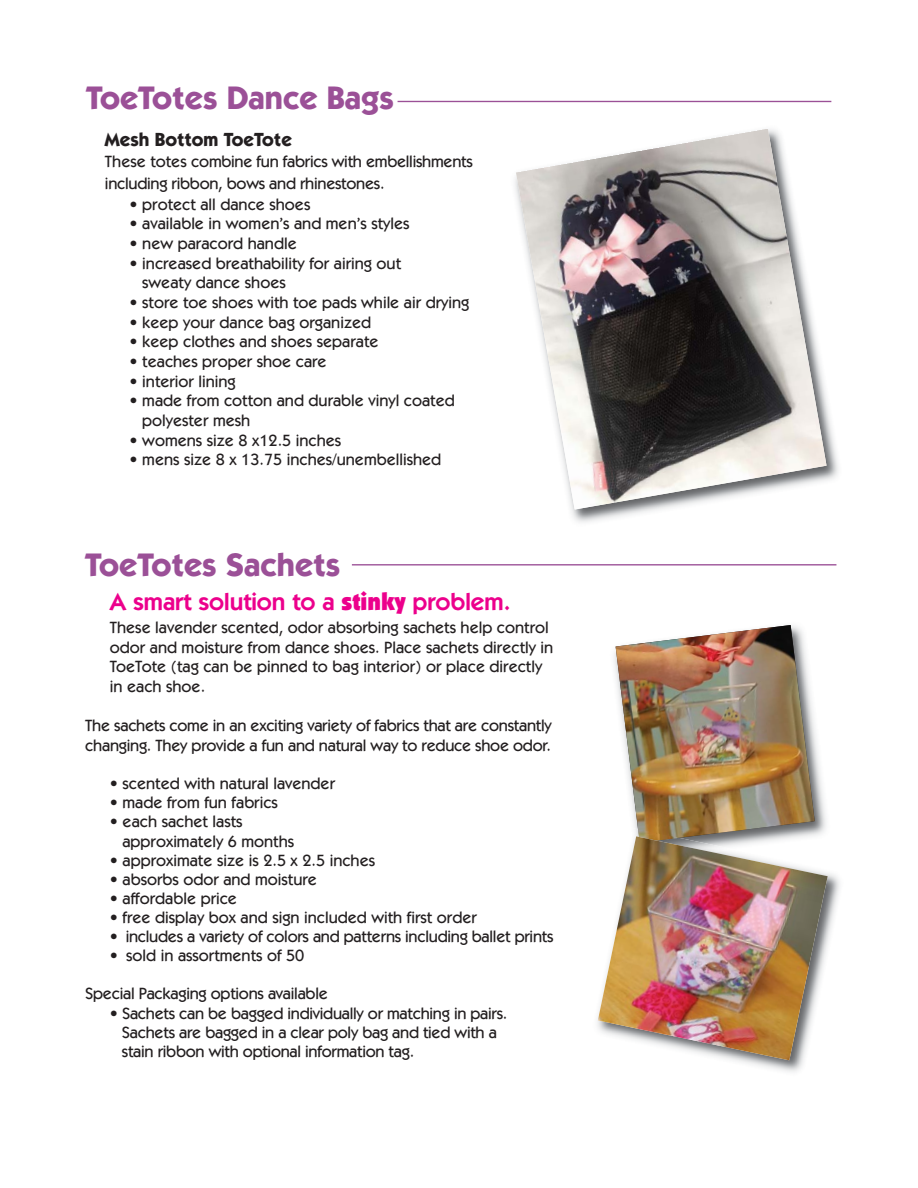
<style>
.page{position:relative;width:918px;height:1188px;background:#fff}
.page>*{position:absolute;margin:0;border:0;box-sizing:border-box;transform-origin:0 0}
.t1{font:700 32.7px "Itc Kabel";color:#9b5097}
.t2{font:600 24.6px "Itc Kabel";color:#ec008c}
.t3{font:700 19.05px "Itc Kabel";color:#231f20}
.t4{font:500 16.35px/19.6px "Itc Kabel";color:#231f20}
.s1{font-weight:900}
</style>
<div class="page">
<img style="left:515px;top:178px;width:324px;height:345px">
<img style="left:516px;top:129px;width:311px;height:381px">
<img style="left:614px;top:646px;width:212px;height:187px">
<img style="left:616px;top:625px;width:199px;height:208px">
<img style="left:597px;top:833px;width:243px;height:239px">
<img style="left:631px;top:828px;width:103px;height:8px">
<img style="left:638px;top:829px;width:41px;height:7px">
<img style="left:598px;top:836px;width:230px;height:224px">
<hr style="left:398px;top:101px;width:433px;height:1px;background:#9b5097">
<hr style="left:352px;top:564px;width:484px;height:1px;background:#9b5097">
<h1 class="t1" style="left:86px;top:86px;width:309px">ToeTotes Dance Bags</h1>
<p class="t3" style="left:105px;top:132px;width:189px">Mesh Bottom ToeTote</p>
<p class="t4" style="left:105px;top:152px;width:369px;line-height:21.6px">These totes combine fun fabrics with embellishments including ribbon, bows and rhinestones.</p>
<p class="t4" style="left:130px;top:195px;width:182px">• protect all dance shoes</p>
<p class="t4" style="left:130px;top:215px;width:281px">• available in women’s and men’s styles</p>
<p class="t4" style="left:130px;top:235px;width:169px">• new paracord handle</p>
<p class="t4" style="left:142px;top:254px;width:260px;text-indent:-13px">• increased breathability for airing out sweaty dance shoes</p>
<p class="t4" style="left:130px;top:294px;width:341px">• store toe shoes with toe pads while air drying</p>
<p class="t4" style="left:130px;top:313px;width:243px">• keep your dance bag organized</p>
<p class="t4" style="left:130px;top:333px;width:251px">• keep clothes and shoes separate</p>
<p class="t4" style="left:130px;top:353px;width:199px">• teaches proper shoe care</p>
<p class="t4" style="left:130px;top:372px;width:108px">• interior lining</p>
<p class="t4" style="left:142px;top:392px;width:314px;text-indent:-13px">• made from cotton and durable vinyl coated polyester mesh</p>
<p class="t4" style="left:130px;top:431px;width:213px">• womens size 8 x12.5 inches</p>
<p class="t4" style="left:130px;top:451px;width:313px">• mens size 8 x 13.75 inches/unembellished</p>
<h1 class="t1" style="left:85px;top:553px;width:257px">ToeTotes Sachets</h1>
<h2 class="t2" style="left:110px;top:592px;width:402px">A smart solution to a <span class="s1">stinky</span> problem.</h2>
<p class="t4" style="left:110px;top:619px;width:445px">These lavender scented, odor absorbing sachets help control odor and moisture from dance shoes. Place sachets directly in ToeTote (tag can be pinned to bag interior) or place directly in each shoe.</p>
<p class="t4" style="left:85px;top:717px;width:468px">The sachets come in an exciting variety of fabrics that are constantly changing. They provide a fun and natural way to reduce shoe odor.</p>
<p class="t4" style="left:110px;top:775px;width:227px">• scented with natural lavender</p>
<p class="t4" style="left:110px;top:794px;width:170px">• made from fun fabrics</p>
<p class="t4" style="left:122px;top:814px;width:173px;line-height:19px;text-indent:-13px">• each sachet lasts approximately 6 months</p>
<p class="t4" style="left:110px;top:852px;width:267px">• approximate size is 2.5 x 2.5 inches</p>
<p class="t4" style="left:110px;top:871px;width:209px">• absorbs odor and moisture</p>
<p class="t4" style="left:110px;top:890px;width:129px">• affordable price</p>
<p class="t4" style="left:110px;top:909px;width:369px">• free display box and sign included with first order</p>
<p class="t4" style="left:110px;top:928px;width:445px">• includes a variety of colors and patterns including ballet prints</p>
<p class="t4" style="left:110px;top:947px;width:196px">• sold in assortments of 50</p>
<p class="t4" style="left:85px;top:985px;width:244px">Special Packaging options available</p>
<p class="t4" style="left:122px;top:1005px;width:387px;line-height:19px;text-indent:-12px">• Sachets can be bagged individually or matching in pairs.<br>Sachets are bagged in a clear poly bag and tied with a stain ribbon with optional information tag.</p>
</div>
